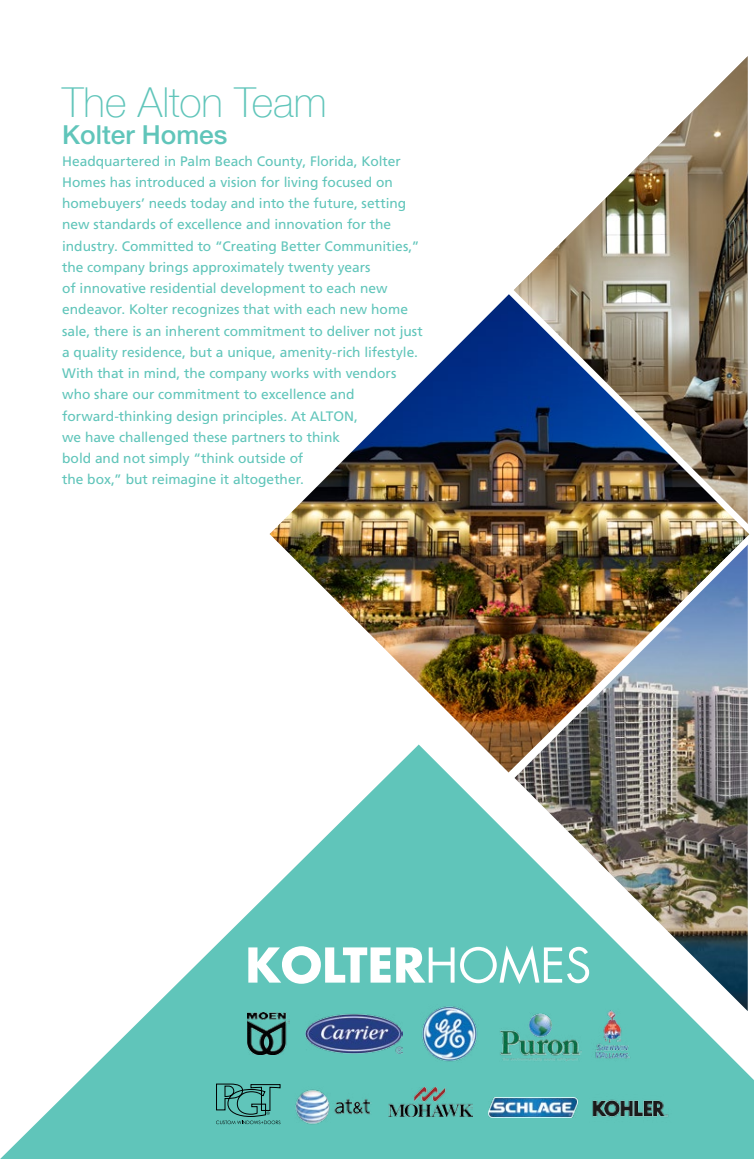
<style>
.page{position:relative;width:754px;height:1159px;background:#fff}
.page>*{position:absolute;margin:0;border:0;box-sizing:border-box;transform-origin:0 0}
.t1{font:100 41.25px "Helvetica Neue";color:#60c5ba}
.t2{font:500 26.25px "Helvetica Neue LT Pro";color:#60c5ba}
.t3{font:13.75px/21.2px "Frutiger";color:#60c5ba}
</style>
<div class="page">
<svg style="left:0;top:772px;width:754px;height:387px;fill:#60c5ba"></svg>
<img style="left:420px;top:1004px;width:58px;height:58px">
<img style="left:499px;top:1012px;width:82px;height:50px">
<img style="left:247px;top:1012px;width:42px;height:42px">
<img style="left:511px;top:855px;width:237px;height:156px">
<img style="left:571px;top:56px;width:177px;height:177px">
<img style="left:270px;top:351px;width:182px;height:421px">
<img style="left:306px;top:1013px;width:97px;height:40px">
<img style="left:592px;top:1001px;width:39px;height:69px">
<svg style="left:248px;top:946px;width:142px;height:38px"></svg>
<svg style="left:396px;top:947px;width:58px;height:35px"></svg>
<svg style="left:460px;top:945px;width:129px;height:39px"></svg>
<img style="left:388px;top:1088px;width:85px;height:29px">
<img style="left:489px;top:1097px;width:88px;height:20px">
<img style="left:294px;top:1086px;width:78px;height:38px">
<img style="left:589px;top:1094px;width:83px;height:28px">
<svg style="left:216px;top:1083px;width:64px;height:41px;background:#4ea097"></svg>
<img style="left:452px;top:233px;width:302px;height:622px">
<p class="t1" style="left:62px;top:71px;width:266px">The Alton Team</p>
<p class="t2" style="left:62px;top:119px;width:167px">Kolter Homes</p>
<p class="t3" style="left:62px;top:150px;width:362px">Headquartered in Palm Beach County, Florida, Kolter Homes has introduced a vision for living focused on homebuyers’ needs today and into the future, setting new standards of excellence and innovation for the industry. Committed to “Creating Better Communities,” the company brings approximately twenty years<br>of innovative residential development to each new endeavor. Kolter recognizes that with each new home sale, there is an inherent commitment to deliver not just a quality residence, but a unique, amenity-rich lifestyle.<br>With that in mind, the company works with vendors who share our commitment to excellence and forward-thinking design principles. At ALTON,<br>we have challenged these partners to think<br>bold and not simply “think outside of<br>the box,” but reimagine it altogether.</p>
</div>
